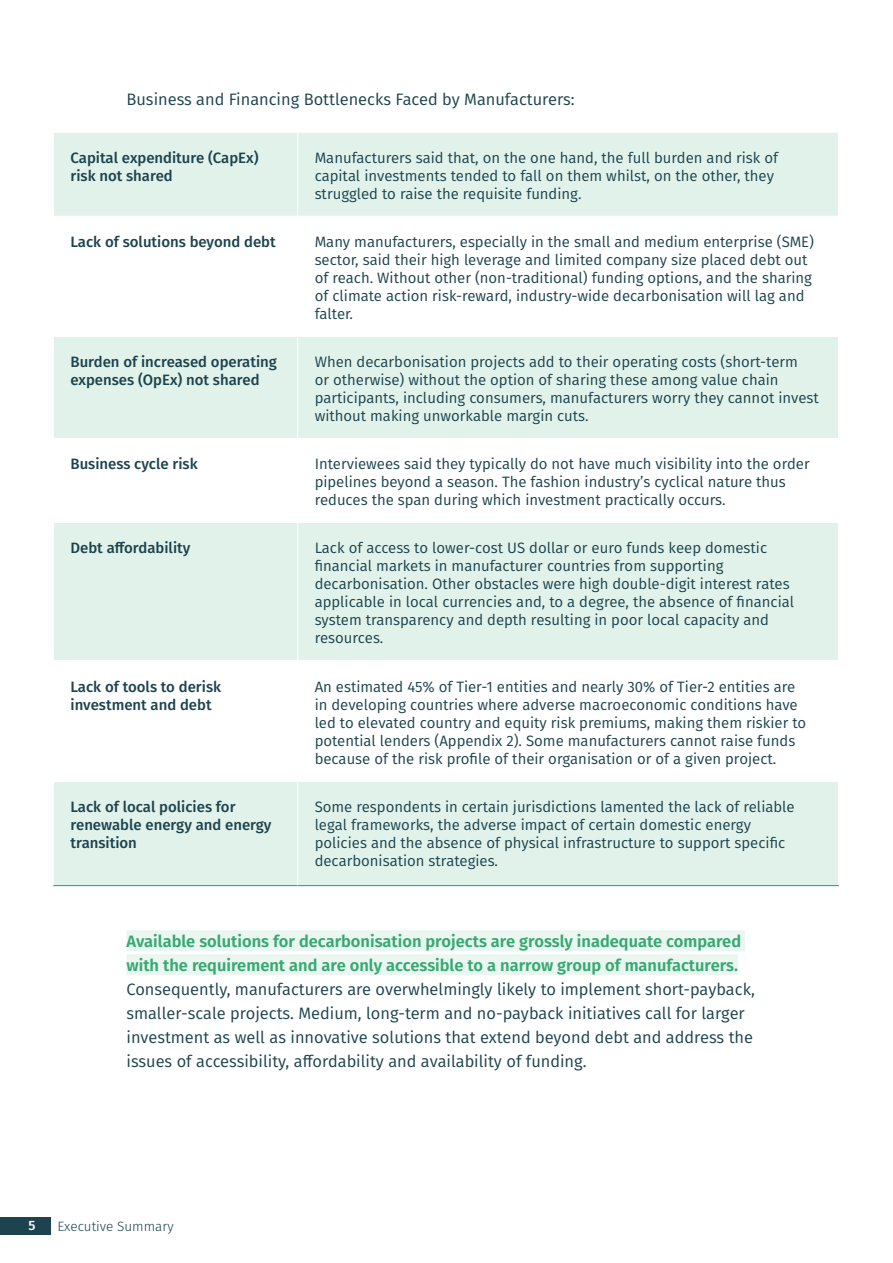
<style>
.page{position:relative;width:893px;height:1263px;background:#fff}
.page>*{position:absolute;margin:0;border:0;box-sizing:border-box;transform-origin:0 0}
.Body_Text-14pt{font:16.5px/24px "Fira Sans";color:#1c434e}
.Liste_1_neu___weiss{font:15px/18px "Fira Sans";color:#1c434e}
.Liste_1_neu___weiss-2{font:500 15px/18px "Fira Sans";color:#1c434e}
.Page_Number{font:300 13.5px "Fira Sans";color:#1c434e}
.t1{font:500 13.5px "Fira Sans";color:#fff}
.s1{font-weight:600;color:#36a973}
</style>
<div class="page">
<div style="left:0;top:1216px;width:50px;height:18px;background:#1c434e"></div>
<div style="left:54px;top:133px;width:784px;height:752px;background:#e1f2ea"></div>
<svg style="left:54px;top:217px;width:784px;height:564px"></svg>
<hr style="left:53px;top:885px;width:245px;height:1px;background:#00a399">
<hr style="left:298px;top:885px;width:541px;height:1px;background:#00a399">
<hr style="left:297px;top:133px;width:1px;height:83px;background:#fff">
<hr style="left:298px;top:216px;width:541px;height:1px;background:#fff">
<hr style="left:53px;top:216px;width:245px;height:1px;background:#fff">
<hr style="left:297px;top:217px;width:1px;height:119px;background:#fff">
<hr style="left:53px;top:336px;width:245px;height:1px;background:#fff">
<hr style="left:53px;top:438px;width:245px;height:1px;background:#fff">
<hr style="left:298px;top:438px;width:541px;height:1px;background:#fff">
<hr style="left:298px;top:336px;width:541px;height:1px;background:#fff">
<hr style="left:297px;top:337px;width:1px;height:101px;background:#fff">
<hr style="left:297px;top:439px;width:1px;height:83px;background:#fff">
<hr style="left:53px;top:522px;width:245px;height:1px;background:#fff">
<hr style="left:53px;top:660px;width:245px;height:1px;background:#fff">
<hr style="left:298px;top:660px;width:541px;height:1px;background:#fff">
<hr style="left:53px;top:781px;width:245px;height:1px;background:#fff">
<hr style="left:298px;top:781px;width:541px;height:1px;background:#fff">
<hr style="left:298px;top:522px;width:541px;height:1px;background:#fff">
<hr style="left:297px;top:523px;width:1px;height:137px;background:#fff">
<hr style="left:297px;top:661px;width:1px;height:120px;background:#fff">
<hr style="left:297px;top:782px;width:1px;height:103px;background:#fff">
<div style="left:126px;top:930px;width:619px;height:21px;background:#ebf6f1"></div>
<div style="left:126px;top:954px;width:612px;height:21px;background:#ebf6f1"></div>
<p class="Body_Text-14pt" style="left:126px;top:87px;width:450px">Business and Financing Bottlenecks Faced by Manufacturers:</p>
<p class="Liste_1_neu___weiss-2" style="left:71px;top:148px;width:189px">Capital expenditure (CapEx) risk not shared</p>
<p class="Liste_1_neu___weiss" style="left:315px;top:149px;width:465px">Manufacturers said that, on the one hand, the full burden and risk of capital investments tended to fall on them whilst, on the other, they struggled to raise the requisite funding.</p>
<p class="Liste_1_neu___weiss-2" style="left:71px;top:232px;width:207px">Lack of solutions beyond debt</p>
<p class="Liste_1_neu___weiss" style="left:315px;top:233px;width:501px">Many manufacturers, especially in the small and medium enterprise (SME) sector, said their high leverage and limited company size placed debt out of reach. Without other (non-traditional) funding options, and the sharing of climate action risk-reward, industry-wide decarbonisation will lag and falter.</p>
<p class="Liste_1_neu___weiss-2" style="left:71px;top:352px;width:208px">Burden of increased operating expenses (OpEx) not shared</p>
<p class="Liste_1_neu___weiss" style="left:315px;top:353px;width:506px">When decarbonisation projects add to their operating costs (short-term<br>or otherwise) without the option of sharing these among value chain participants, including consumers, manufacturers worry they cannot invest without making unworkable margin cuts.</p>
<p class="Liste_1_neu___weiss-2" style="left:71px;top:454px;width:129px">Business cycle risk</p>
<p class="Liste_1_neu___weiss" style="left:315px;top:455px;width:497px">Interviewees said they typically do not have much visibility into the order pipelines beyond a season. The fashion industry’s cyclical nature thus reduces the span during which investment practically occurs.</p>
<p class="Liste_1_neu___weiss-2" style="left:71px;top:538px;width:121px">Debt affordability</p>
<p class="Liste_1_neu___weiss" style="left:315px;top:539px;width:481px">Lack of access to lower-cost US dollar or euro funds keep domestic financial markets in manufacturer countries from supporting decarbonisation. Other obstacles were high double-digit interest rates applicable in local currencies and, to a degree, the absence of financial system transparency and depth resulting in poor local capacity and resources.</p>
<p class="Liste_1_neu___weiss-2" style="left:71px;top:676px;width:152px">Lack of tools to derisk investment and debt</p>
<p class="Liste_1_neu___weiss" style="left:315px;top:677px;width:493px">An estimated 45% of Tier-1 entities and nearly 30% of Tier-2 entities are in developing countries where adverse macroeconomic conditions have led to elevated country and equity risk premiums, making them riskier to potential lenders (Appendix 2). Some manufacturers cannot raise funds because of the risk profile of their organisation or of a given project.</p>
<p class="Liste_1_neu___weiss-2" style="left:71px;top:797px;width:203px">Lack of local policies for renewable energy and energy transition</p>
<p class="Liste_1_neu___weiss" style="left:315px;top:798px;width:481px">Some respondents in certain jurisdictions lamented the lack of reliable legal frameworks, the adverse impact of certain domestic energy policies and the absence of physical infrastructure to support specific decarbonisation strategies.</p>
<p class="Body_Text-14pt" style="left:126px;top:928px;width:630px"><span class="s1">Available solutions for decarbonisation projects are grossly inadequate compared with the requirement and are only accessible to a narrow group of manufacturers.<br></span>Consequently, manufacturers are overwhelmingly likely to implement short-payback, smaller-scale projects. Medium, long-term and no-payback initiatives call for larger investment as well as innovative solutions that extend beyond debt and address the issues of accessibility, affordability and availability of funding.</p>
<p class="t1" style="left:28px;top:1214px;width:9px">5</p>
<p class="Page_Number" style="left:57px;top:1216px;width:118px">Executive Summary</p>
</div>
